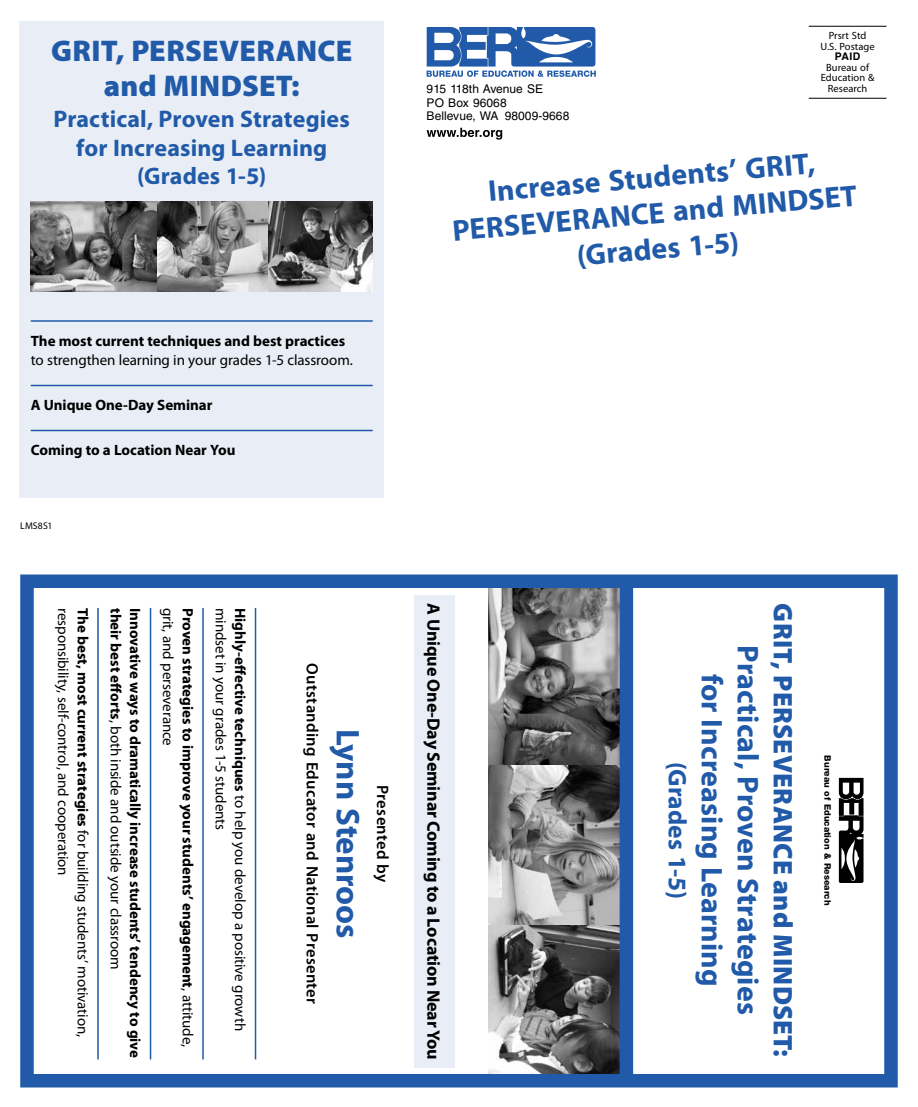
<style>
.page{position:relative;width:918px;height:1107px;background:#fff}
.page>*{position:absolute;margin:0;border:0;box-sizing:border-box;transform-origin:0 0}
.t1{font:700 33px "Myriad Pro";letter-spacing:-.01em;color:#215aa8}
.t2{font:700 30px/36px "Myriad Pro";letter-spacing:.005em;color:#215aa8;text-align:center}
.t3{font:900 30px/34.5px "Myriad Pro";letter-spacing:.01em;color:#215aa8;text-align:center}
.t4{font:900 27px "Myriad Pro";letter-spacing:.01em;color:#215aa8}
.t5{font:700 25.5px "Myriad Pro";letter-spacing:.005em;color:#215aa8}
.t6{font:700 24px/28.5px "Myriad Pro";letter-spacing:.005em;color:#215aa8;text-align:center}
.t7{font:700 18px "Myriad Pro";letter-spacing:-.01em;color:#000}
.t8{font:600 16.5px "Myriad Pro";letter-spacing:.02em;color:#000}
.t9{font:15px/19.5px "Myriad Pro";letter-spacing:-.005em;color:#000}
.t10{font:700 15px "Myriad Pro";color:#000}
.t11{font:12px/13.5px "Helvetica LT Std";letter-spacing:.005em;color:#000}
.t12{font:10.5px/10.5px "Myriad Pro";letter-spacing:.005em;color:#000;text-align:center}
.t13{font:700 10.5px "Helvetica LT Std";color:#000}
.t14{font:9.75px "Myriad Pro";letter-spacing:.01em;color:#000}
.t15{font:800 9px "Helvetica Neue LT Std";color:#000}
.s1{font-weight:700}
.s2{font-weight:400}
</style>
<div class="page">
<svg style="left:839px;top:778px;width:25px;height:105px"></svg>
<div style="left:20px;top:21px;width:364px;height:477px;background:#e9eef6"></div>
<hr style="left:31px;top:320px;width:342px;height:2px;background:#215aa8">
<hr style="left:31px;top:385px;width:342px;height:1px;background:#215aa8">
<hr style="left:31px;top:430px;width:342px;height:1px;background:#215aa8">
<hr style="left:255px;top:608px;width:1px;height:451px;background:#215aa8">
<hr style="left:202px;top:608px;width:2px;height:451px;background:#215aa8">
<hr style="left:150px;top:608px;width:1px;height:451px;background:#215aa8">
<hr style="left:97px;top:608px;width:2px;height:451px;background:#215aa8">
<hr style="left:809px;top:26px;width:78px;height:1px;background:#000">
<hr style="left:809px;top:98px;width:78px;height:1px;background:#000">
<svg style="left:427px;top:27px;width:169px;height:50px"></svg>
<svg style="left:427px;top:128px;width:75px;height:12px"></svg>
<img style="left:488px;top:589px;width:131px;height:176px">
<img style="left:488px;top:925px;width:131px;height:148px">
<img style="left:488px;top:765px;width:131px;height:160px">
<img style="left:31px;top:202px;width:233px;height:90px">
<img style="left:264px;top:202px;width:109px;height:90px">
<div style="left:414px;top:595px;width:40px;height:473px;background:#e9eef6"></div>
<div style="left:620px;top:575px;width:13px;height:505px;background:#215aa8"></div>
<div style="left:20px;top:574px;width:878px;height:514px;border:14px solid #215aa8"></div>
<h2 class="t3" style="left:51px;top:33px;width:303px">GRIT, PERSEVERANCE and MINDSET:</h2>
<h3 class="t6" style="left:54px;top:104px;width:298px">Practical, Proven Strategies for Increasing Learning (Grades 1-5)</h3>
<p class="t10" style="left:31px;top:331px;width:316px">The most current techniques and best practices</p>
<p class="t9" style="left:31px;top:350px;width:324px">to strengthen learning in your grades 1-5 classroom.</p>
<p class="t10" style="left:31px;top:395px;width:183px">A Unique One-Day Seminar</p>
<p class="t10" style="left:31px;top:440px;width:206px">Coming to a Location Near You</p>
<p class="t14" style="left:20px;top:520px;width:34px">LMS8S1</p>
<p class="t9" style="left:93px;top:608px;width:431px;rotate:90deg"><span class="s1">The best, most current strategies</span> for building students’ motivation, responsibility, self-control, and cooperation</p>
<p class="t9" style="left:126px;top:608px;width:363px;rotate:90deg"><span class="s1">their best efforts</span>, both inside and outside your classroom</p>
<p class="t10" style="left:145px;top:608px;width:452px;rotate:90deg">Innovative ways to dramatically increase students’ tendency to give</p>
<p class="t9" style="left:178px;top:608px;width:139px;rotate:90deg">grit, and perseverance</p>
<p class="t10" style="left:198px;top:608px;width:441px;rotate:90deg">Proven strategies to improve your students’ engagement<span class="s2">, attitude,</span></p>
<p class="t9" style="left:231px;top:608px;width:224px;rotate:90deg">mindset in your grades 1-5 students</p>
<p class="t9" style="left:250px;top:608px;width:424px;rotate:90deg"><span class="s1">Highly-effective techniques</span> to help you develop a positive growth</p>
<p class="t8" style="left:323px;top:663px;width:343px;rotate:90deg">Outstanding Educator and National Presenter</p>
<h1 class="t1" style="left:369px;top:729px;width:211px;rotate:90deg">Lynn Stenroos</h1>
<p class="t8" style="left:393px;top:785px;width:99px;rotate:90deg">Presented by</p>
<p class="t12" style="left:821px;top:30px;width:56px">Prsrt Std<br>U.S. Postage</p>
<p class="t13" style="left:835px;top:50px;width:27px">PAID</p>
<p class="t12" style="left:821px;top:62px;width:55px">Bureau of<br>Education &amp;</p>
<p class="t11" style="left:427px;top:82px;width:118px">915 118th Avenue SE</p>
<p class="t12" style="left:828px;top:83px;width:41px">Research</p>
<p class="t11" style="left:427px;top:96px;width:144px">PO Box 96068<br>Bellevue, WA 98009‑9668</p>
<h2 class="t2" style="left:448px;top:176px;width:408px;rotate:-5deg">Increase Students’ GRIT,<br>PERSEVERANCE and MINDSET (Grades 1-5)</h2>
<p class="t7" style="left:445px;top:603px;width:458px;rotate:90deg">A Unique One-Day Seminar Coming to a Location Near You</p>
<h3 class="t5" style="left:694px;top:762px;width:139px;rotate:90deg">(Grades 1-5)</h3>
<h2 class="t2" style="left:767px;top:645px;width:371px;rotate:90deg">Practical, Proven Strategies for Increasing Learning</h2>
<h3 class="t4" style="left:801px;top:603px;width:455px;rotate:90deg">GRIT, PERSEVERANCE and MINDSET:</h3>
<p class="t15" style="left:833px;top:755px;width:151px;rotate:90deg">Bureau of Education &amp; Research</p>
</div>
